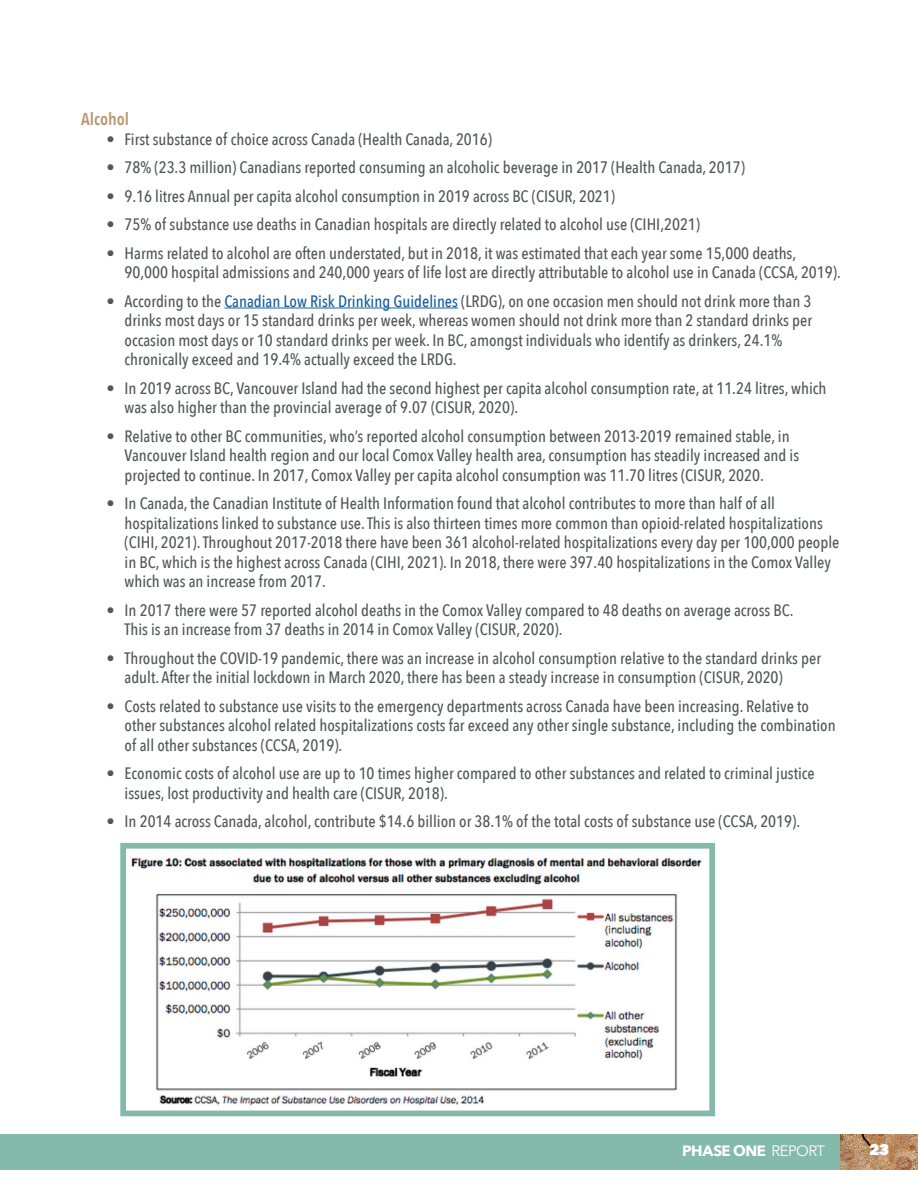
<style>
.page{position:relative;width:918px;height:1188px;background:#fff}
.page>*{position:absolute;margin:0;border:0;box-sizing:border-box;transform-origin:0 0}
.t1{font:600 17.25px "Avenir Next Condensed";color:#bc9870}
.t2{font:500 16.5px/19.5px "Avenir Next Condensed";color:#54565a}
.t3{font:700 15px "Avenir Next";letter-spacing:-.04em;color:#fff}
.t4{font:800 15px "Avenir Next";color:#fff}
.s1{color:#175d9e}
.s2{font-weight:400}
</style>
<div class="page">
<div style="left:0;top:1134px;width:918px;height:36px;background:#84baab"></div>
<img style="left:840px;top:1134px;width:78px;height:36px">
<hr style="left:225px;top:308px;width:233px;height:1px;background:#175d9e">
<img style="left:131px;top:857px;width:571px;height:249px">
<div style="left:120px;top:843px;width:595px;height:273px;border:6px solid #84baab"></div>
<p class="t1" style="left:81px;top:104px;width:50px">Alcohol</p>
<p class="t2" style="left:107px;top:129px;width:387px">• First substance of choice across Canada (Health Canada, 2016)</p>
<p class="t2" style="left:107px;top:158px;width:640px">• 78% (23.3 million) Canadians reported consuming an alcoholic beverage in 2017 (Health Canada, 2017)</p>
<p class="t2" style="left:107px;top:186px;width:510px">• 9.16 litres Annual per capita alcohol consumption in 2019 across BC (CISUR, 2021)</p>
<p class="t2" style="left:107px;top:215px;width:595px">• 75% of substance use deaths in Canadian hospitals are directly related to alcohol use (CIHI,2021)</p>
<p class="t2" style="left:125px;top:243px;width:718px;text-indent:-18px">• Harms related to alcohol are often understated, but in 2018, it was estimated that each year some 15,000 deaths,<br>90,000 hospital admissions and 240,000 years of life lost are directly attributable to alcohol use in Canada (CCSA, 2019).</p>
<p class="t2" style="left:125px;top:291px;width:689px;text-indent:-18px">• According to the <span class="s1">Canadian Low Risk Drinking Guidelines</span> (LRDG), on one occasion men should not drink more than 3 drinks most days or 15 standard drinks per week, whereas women should not drink more than 2 standard drinks per occasion most days or 10 standard drinks per week. In BC, amongst individuals who identify as drinkers, 24.1% chronically exceed and 19.4% actually exceed the LRDG.</p>
<p class="t2" style="left:125px;top:378px;width:703px;text-indent:-18px">• In 2019 across BC, Vancouver Island had the second highest per capita alcohol consumption rate, at 11.24 litres, which was also higher than the provincial average of 9.07 (CISUR, 2020).</p>
<p class="t2" style="left:125px;top:426px;width:676px;text-indent:-18px">• Relative to other BC communities, who’s reported alcohol consumption between 2013-2019 remained stable, in<br>Vancouver Island health region and our local Comox Valley health area, consumption has steadily increased and is projected to continue. In 2017, Comox Valley per capita alcohol consumption was 11.70 litres (CISUR, 2020.</p>
<p class="t2" style="left:125px;top:494px;width:716px;text-indent:-18px">• In Canada, the Canadian Institute of Health Information found that alcohol contributes to more than half of all hospitalizations linked to substance use. This is also thirteen times more common than opioid-related hospitalizations (CIHI, 2021). Throughout 2017-2018 there have been 361 alcohol-related hospitalizations every day per 100,000 people in BC, which is the highest across Canada (CIHI, 2021). In 2018, there were 397.40 hospitalizations in the Comox Valley which was an increase from 2017.</p>
<p class="t2" style="left:125px;top:600px;width:670px;text-indent:-18px">• In 2017 there were 57 reported alcohol deaths in the Comox Valley compared to 48 deaths on average across BC.<br>This is an increase from 37 deaths in 2014 in Comox Valley (CISUR, 2020).</p>
<p class="t2" style="left:125px;top:648px;width:698px;text-indent:-18px">• Throughout the COVID-19 pandemic, there was an increase in alcohol consumption relative to the standard drinks per adult. After the initial lockdown in March 2020, there has been a steady increase in consumption (CISUR, 2020)</p>
<p class="t2" style="left:125px;top:696px;width:713px;text-indent:-18px">• Costs related to substance use visits to the emergency departments across Canada have been increasing. Relative to other substances alcohol related hospitalizations costs far exceed any other single substance, including the combination of all other substances (CCSA, 2019).</p>
<p class="t2" style="left:125px;top:764px;width:692px;text-indent:-18px">• Economic costs of alcohol use are up to 10 times higher compared to other substances and related to criminal justice issues, lost productivity and health care (CISUR, 2018).</p>
<p class="t2" style="left:107px;top:812px;width:695px">• In 2014 across Canada, alcohol, contribute $14.6 billion or 38.1% of the total costs of substance use (CCSA, 2019).</p>
<p class="t3" style="left:682px;top:1138px;width:144px">PHASE ONE <span class="s2">REPORT</span></p>
<p class="t4" style="left:869px;top:1141px;width:22px">23</p>
</div>
